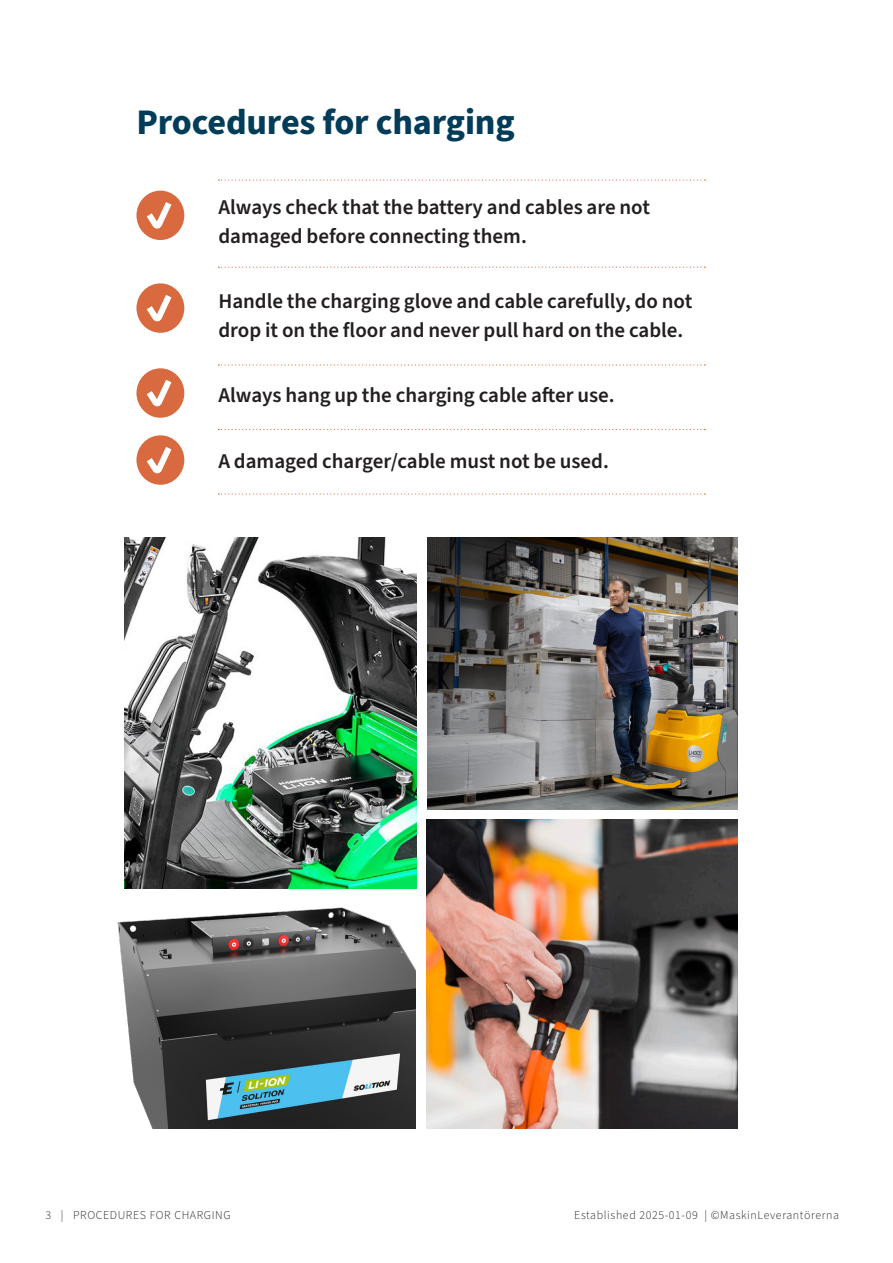
<style>
.page{position:relative;width:893px;height:1263px;background:#fff}
.page>*{position:absolute;margin:0;border:0;box-sizing:border-box;transform-origin:0 0}
.t1{font:700 36px "Source Sans Pro";letter-spacing:-.005em;color:#013c59}
.t2{font:600 21px/28.5px "Source Sans Pro";color:#231f20}
.t3{font:300 12px "Source Sans Pro";letter-spacing:.05em;color:#231f20}
</style>
<div class="page">
<div style="left:136px;top:191px;width:48px;height:49px;background:#d96a3f;border-radius:50%"></div>
<svg style="left:141px;top:195px;width:36px;height:39px"></svg>
<div style="left:136px;top:283px;width:48px;height:50px;background:#d96a3f;border-radius:50%"></div>
<svg style="left:141px;top:288px;width:36px;height:39px"></svg>
<div style="left:136px;top:368px;width:48px;height:50px;background:#d96a3f;border-radius:50%"></div>
<svg style="left:141px;top:373px;width:36px;height:39px"></svg>
<div style="left:136px;top:435px;width:48px;height:50px;background:#d96a3f;border-radius:50%"></div>
<svg style="left:141px;top:440px;width:36px;height:39px"></svg>
<svg style="left:218px;top:267px;width:487px;height:1px"></svg>
<svg style="left:218px;top:364px;width:487px;height:1px"></svg>
<svg style="left:218px;top:429px;width:487px;height:1px"></svg>
<svg style="left:218px;top:493px;width:487px;height:2px"></svg>
<svg style="left:218px;top:180px;width:487px;height:1px"></svg>
<img style="left:117px;top:907px;width:299px;height:221px">
<img style="left:427px;top:538px;width:310px;height:271px">
<img style="left:427px;top:820px;width:310px;height:308px">
<img style="left:124px;top:538px;width:293px;height:350px">
<h1 class="t1" style="left:136px;top:97px;width:380px">Procedures for charging</h1>
<p class="t2" style="left:218px;top:194px;width:433px">Always check that the battery and cables are not damaged before connecting them.</p>
<p class="t2" style="left:218px;top:288px;width:475px">Handle the charging glove and cable carefully, do not drop it on the floor and never pull hard on the cable.</p>
<p class="t2" style="left:218px;top:382px;width:398px">Always hang up the charging cable after use.</p>
<p class="t2" style="left:218px;top:447px;width:392px">A damaged charger/cable must not be used.</p>
<p class="t3" style="left:45px;top:1207px;width:187px">3 | PROCEDURES FOR CHARGING</p>
<p class="t3" style="left:574px;top:1207px;width:266px">Established 2025-01-09 | ©MaskinLeverantörerna</p>
</div>
